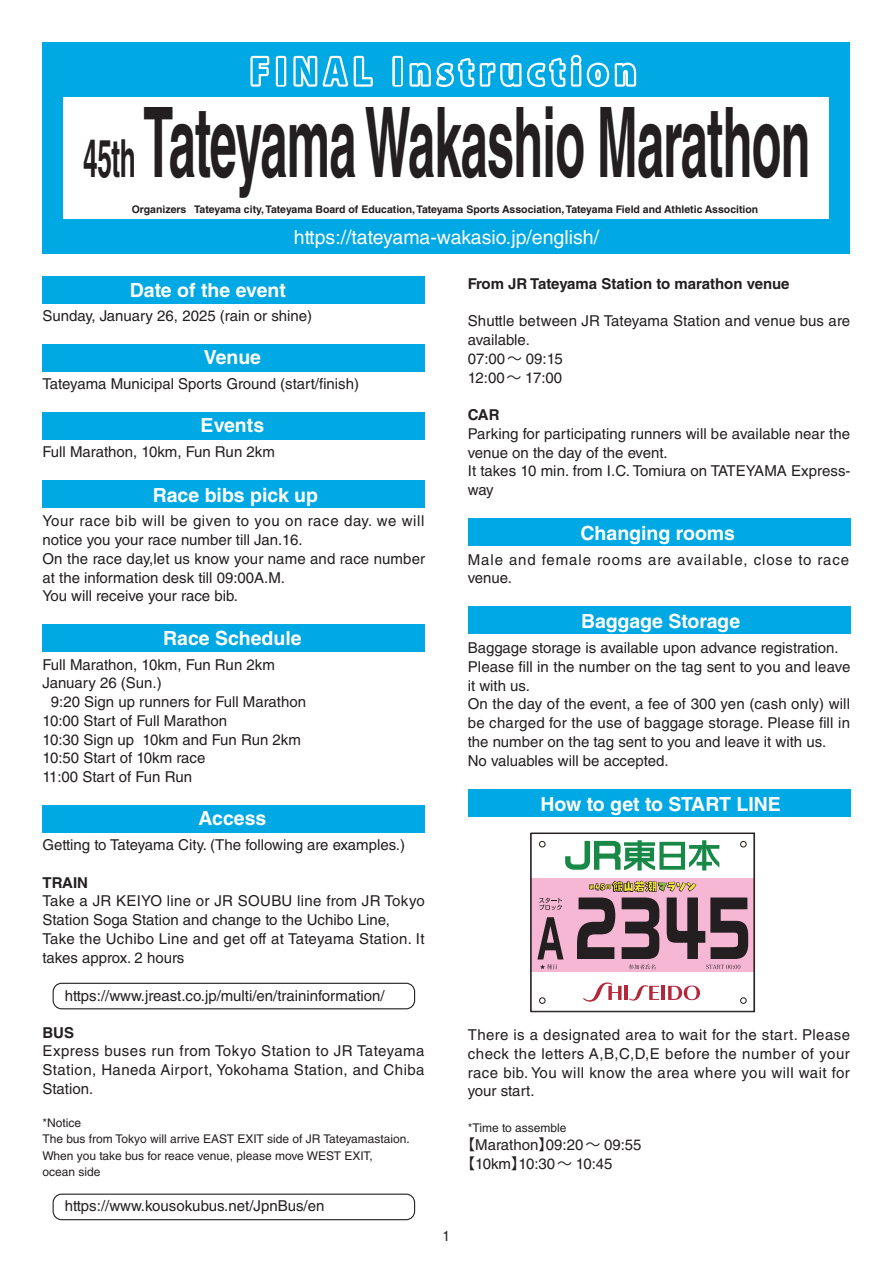
<style>
.page{position:relative;width:893px;height:1263px;background:#fff}
.page>*{position:absolute;margin:0;border:0;box-sizing:border-box;transform-origin:0 0}
.t1{font:700 97.5px "Helvetica LT Std";letter-spacing:-.015em;color:#231f20;scale:.5 1}
.t2{font:700 52.5px "Helvetica LT Std";color:#231f20;scale:.5 1}
.t3{font:700 19.5px "Helvetica LT Std";color:#fff}
.t4{font:19.5px "Helvetica LT Std";color:#fff}
.t5{font:15px/18.8px "Helvetica LT Std";color:#231f20}
.t6{font:15px/18.8px "Helvetica LT Std";letter-spacing:.06em;color:#231f20}
.t7{font:700 15px "Helvetica LT Std";color:#231f20}
.t8{font:500 13.8px "Gothic BBB Pr 6 N";color:#231f20}
.t9{font:12px/16.5px "Helvetica LT Std";color:#231f20}
.t10{font:700 10.5px "Helvetica LT Std";color:#231f20}
.s1{font-family:"Koz Go Pro"}
</style>
<div class="page">
<div style="left:43px;top:276px;width:382px;height:28px;background:#00a8e4"></div>
<div style="left:43px;top:344px;width:382px;height:27px;background:#00a8e4"></div>
<div style="left:43px;top:412px;width:382px;height:27px;background:#00a8e4"></div>
<div style="left:43px;top:43px;width:807px;height:211px;background:#00a8e4"></div>
<div style="left:64px;top:98px;width:765px;height:121px;background:#fff"></div>
<div style="left:468px;top:518px;width:382px;height:28px;background:#00a8e4"></div>
<div style="left:468px;top:606px;width:382px;height:28px;background:#00a8e4"></div>
<div style="left:43px;top:480px;width:382px;height:27px;background:#00a8e4"></div>
<div style="left:43px;top:625px;width:382px;height:27px;background:#00a8e4"></div>
<div style="left:468px;top:789px;width:382px;height:27px;background:#00a8e4"></div>
<div style="left:276px;top:56px;width:10px;height:31px;border:4px solid #fff"></div>
<div style="left:392px;top:56px;width:11px;height:31px;border:4px solid #fff"></div>
<svg style="left:250px;top:55px;width:20px;height:32px"></svg>
<div style="left:278px;top:58px;width:6px;height:26px;background:#00a8e4"></div>
<svg style="left:291px;top:42px;width:84px;height:56px"></svg>
<div style="left:395px;top:58px;width:6px;height:26px;background:#00a8e4"></div>
<svg style="left:409px;top:54px;width:228px;height:33px"></svg>
<div style="left:43px;top:805px;width:382px;height:28px;background:#00a8e4"></div>
<div style="left:53px;top:983px;width:362px;height:26px;border:1px solid #231f20;border-radius:8px"></div>
<div style="left:53px;top:1193px;width:362px;height:27px;border:1px solid #231f20;border-radius:8px"></div>
<div style="left:531px;top:833px;width:223px;height:178px;background:#f6b7d4"></div>
<div style="left:531px;top:973px;width:223px;height:38px;background:#fff"></div>
<div style="left:531px;top:833px;width:223px;height:45px;background:#fff"></div>
<svg style="left:565px;top:840px;width:154px;height:30px"></svg>
<svg style="left:539px;top:898px;width:23px;height:12px"></svg>
<svg style="left:583px;top:982px;width:38px;height:20px"></svg>
<hr style="left:624px;top:986px;width:4px;height:14px;background:#b5283c">
<svg style="left:629px;top:985px;width:30px;height:16px"></svg>
<hr style="left:662px;top:986px;width:3px;height:14px;background:#b5283c">
<svg style="left:668px;top:985px;width:32px;height:15px"></svg>
<svg style="left:577px;top:881px;width:171px;height:88px"></svg>
<svg style="left:537px;top:917px;width:26px;height:52px"></svg>
<svg style="left:539px;top:841px;width:6px;height:6px"></svg>
<svg style="left:539px;top:998px;width:6px;height:5px"></svg>
<svg style="left:740px;top:998px;width:6px;height:5px"></svg>
<svg style="left:740px;top:841px;width:6px;height:6px"></svg>
<div style="left:530px;top:833px;width:224px;height:178px;border:1px solid #231f20"></div>
<h2 class="t2" style="left:83px;top:127px;width:107px">45th</h2>
<h1 class="t1" style="left:144px;top:84px;width:1335px">Tateyama Wakashio Marathon</h1>
<p class="t10" style="left:132px;top:203px;width:56px">Organizers</p>
<p class="t10" style="left:194px;top:203px;width:566px">Tateyama city,Tateyama Board of Education,Tateyama Sports Association,Tateyama Field and Athletic Assocition</p>
<h3 class="t4" style="left:294px;top:226px;width:307px">https://tateyama-wakasio j p. /english/</h3>
<h3 class="t3" style="left:130px;top:278px;width:158px">Date of the event</h3>
<p class="t5" style="left:43px;top:306px;width:271px">Sunday, January 26, 2025 (rain or shine(</p>
<h3 class="t3" style="left:204px;top:345px;width:59px">Venue</h3>
<p class="t5" style="left:43px;top:374px;width:278px">Tateyama Municipal Sports Ground (start/</p>
<h3 class="t3" style="left:201px;top:413px;width:65px">Events</h3>
<p class="t5" style="left:43px;top:442px;width:234px">Full Marathon, 10km, Fun Run 2km</p>
<p class="t5" style="left:326px;top:374px;width:34px">nish(</p>
<h3 class="t3" style="left:153px;top:483px;width:167px">Race bibs pick up</h3>
<p class="t5" style="left:43px;top:512px;width:384px">Your race bib will be given to you on race day. we will notice you your race number till Jan.16.<br>On the race day,let us know your name and race number at the information desk till 09:00A M. .<br>You will receive your race bib.</p>
<h3 class="t3" style="left:163px;top:626px;width:140px">Race Schedule</h3>
<p class="t5" style="left:43px;top:655px;width:234px">Full Marathon, 10km, Fun Run 2km</p>
<p class="t5" style="left:43px;top:673px;width:121px">January 26 (Sun (.</p>
<p class="t5" style="left:51px;top:692px;width:257px">9:20 Sign up runners for Full Marathon</p>
<p class="t5" style="left:43px;top:711px;width:186px">10:00 Start of Full Marathon</p>
<p class="t5" style="left:143px;top:730px;width:160px">10km and Fun Run 2km</p>
<p class="t5" style="left:43px;top:730px;width:164px">10:30 Sign up<br>10:50 Start of 10km race<br>11:00 Start of Fun Run</p>
<h3 class="t3" style="left:198px;top:807px;width:69px">Access</h3>
<p class="t5" style="left:43px;top:835px;width:364px">Getting to Tateyama City (. The following are examples (.</p>
<p class="t7" style="left:43px;top:873px;width:47px">TRAIN</p>
<p class="t5" style="left:43px;top:891px;width:384px">Take a JR KEIYO line or JR SOUBU line from JR Tokyo Station Soga Station and change to the Uchibo Line, Take the Uchibo Line and get off at Tateyama Station It. takes approx 2. hours</p>
<p class="t5" style="left:65px;top:986px;width:321px">https://www.jreast.co j p. /multi/en/traininformation/</p>
<p class="t7" style="left:43px;top:1023px;width:33px">BUS</p>
<p class="t5" style="left:43px;top:1041px;width:384px;text-align:justify">Express buses run from Tokyo Station to JR Tateyama Station, Haneda Airport, Yokohama Station, and Chiba Station.</p>
<p class="t9" style="left:43px;top:1114px;width:369px">*Notice<br>The bus from Tokyo will arrive EAST EXIT side of JR Tateyamastaion.<br>When you take bus for reace venue, please move WEST EXIT,<br>ocean side</p>
<p class="t5" style="left:65px;top:1197px;width:261px">https://www.kousokubus.net/JpnBus/en</p>
<p class="t8" style="left:442px;top:1225px;width:10px">1</p>
<p class="t7" style="left:468px;top:274px;width:323px">From JR Tateyama Station to marathon venue</p>
<p class="t5" style="left:468px;top:312px;width:384px">Shuttle between JR Tateyama Station and venue bus are available.<br>07:00<span class="s1">~</span> 09:15<br>12:00<span class="s1">~</span> 17:00</p>
<p class="t7" style="left:468px;top:406px;width:33px">CAR</p>
<p class="t5" style="left:468px;top:424px;width:384px">Parking for participating runners will be available near the venue on the day of the event.</p>
<p class="t5" style="left:468px;top:480px;width:27px">way</p>
<p class="t5" style="left:468px;top:462px;width:384px">It takes 10 min. from C. I . Tomiura on TATEYAMA Express-</p>
<h3 class="t3" style="left:581px;top:521px;width:156px">Changing rooms</h3>
<p class="t6" style="left:468px;top:550px;width:383px">Male and female rooms are available, close to race venue.</p>
<h3 class="t3" style="left:581px;top:610px;width:161px">Baggage Storage</h3>
<p class="t5" style="left:526px;top:638px;width:326px;text-indent:-58px">Baggage storage is available upon advance registration.<br>inll the number on the tag sent to you and leave</p>
<p class="t5" style="left:468px;top:657px;width:48px">Please</p>
<p class="t5" style="left:468px;top:676px;width:64px">it with us.</p>
<p class="t5" style="left:468px;top:695px;width:384px">On the day of the event a, fee of 300 yen (cash only) will</p>
<p class="t5" style="left:827px;top:713px;width:25px">inll</p>
<p class="t5" style="left:468px;top:713px;width:360px">be charged for the use of baggage storage. Please the number on the tag sent to you and leave it with us.<br>No valuables will be accepted.</p>
<h3 class="t3" style="left:540px;top:792px;width:242px">How to get to START LINE</h3>
<p class="t5" style="left:468px;top:1025px;width:384px;text-align:justify">There is a designated area to wait for the start. Please check the letters A B, C, D, E, before the number of your race bib. You will know the area where you will wait for your start.</p>
<p class="t9" style="left:468px;top:1119px;width:100px">*Time to assemble</p>
<p class="t5" style="left:546px;top:1136px;width:97px">09:20<span class="s1">~</span> 09:55</p>
<p class="t5" style="left:519px;top:1136px;width:96px;text-indent:-58px"><span class="s1">【</span>Marathon<span class="s1">【<br></span>10:30<span class="s1">~</span> 10:45</p>
<p class="t5" style="left:460px;top:1154px;width:67px"><span class="s1">【</span>10km<span class="s1">【</span></p>
</div>
